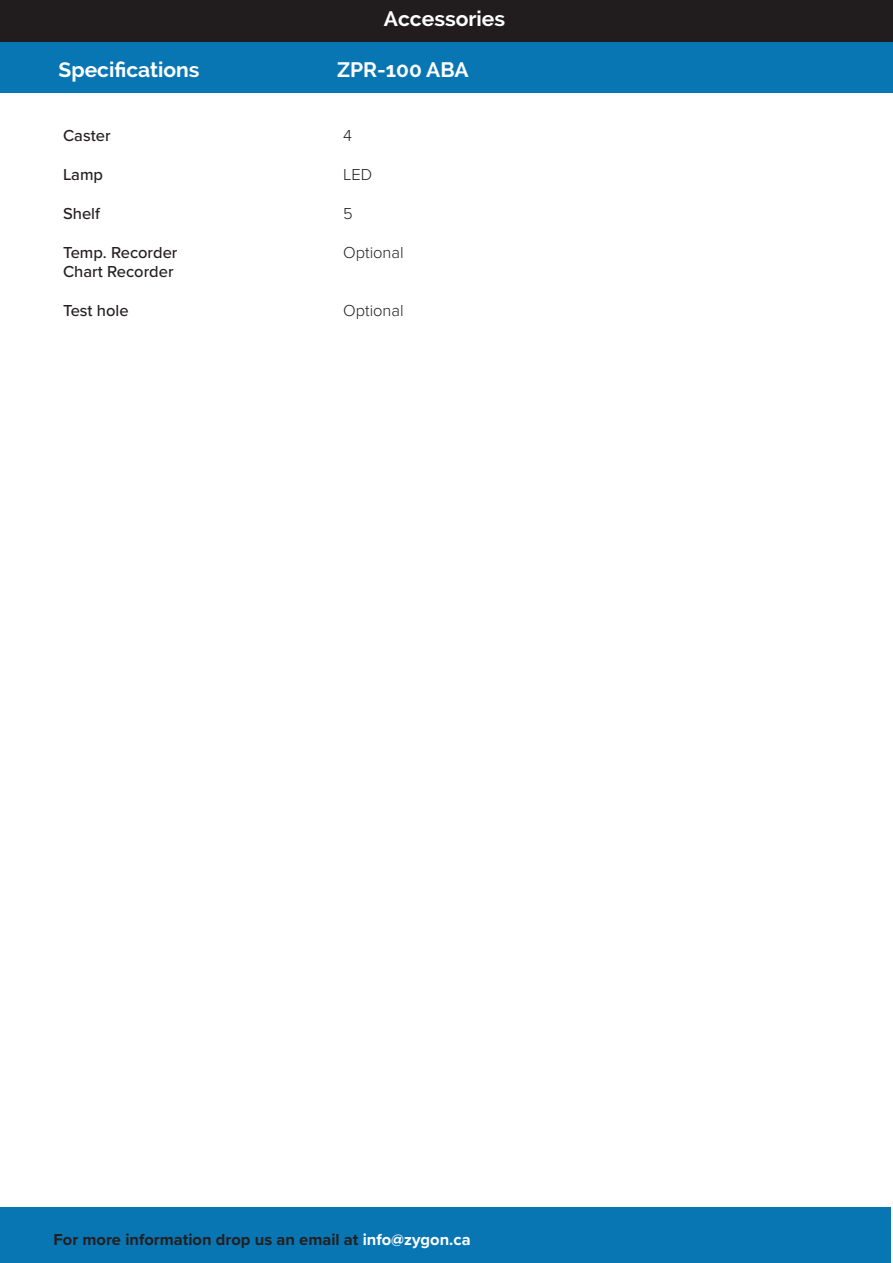
<style>
.page{position:relative;width:893px;height:1263px;background:#fff}
.page>*{position:absolute;margin:0;border:0;box-sizing:border-box;transform-origin:0 0}
.t1{font:700 21px "Raleway";color:#fff}
.t2{font:500 16.5px/19.5px "Proxima Nova";color:#231f20}
.t3{font:700 16.5px "Proxima Nova";color:#231f20}
.t4{font:300 16.5px "Proxima Nova";color:#231f20}
.s1{color:#fff}
</style>
<div class="page">
<div style="left:0;top:0;width:893px;height:43px;background:#211d1e"></div>
<div style="left:0;top:43px;width:893px;height:50px;background:#0976b4"></div>
<div style="left:0;top:1207px;width:891px;height:56px;background:#0976b4"></div>
<p class="t1" style="left:384px;top:7px;width:123px">Accessories</p>
<p class="t1" style="left:59px;top:58px;width:143px">Specifications</p>
<p class="t1" style="left:337px;top:58px;width:133px">ZPR-100 ABA</p>
<p class="t2" style="left:63px;top:125px;width:49px">Caster</p>
<p class="t2" style="left:63px;top:164px;width:42px">Lamp</p>
<p class="t2" style="left:63px;top:203px;width:38px">Shelf</p>
<p class="t2" style="left:63px;top:242px;width:116px">Temp. Recorder<br>Chart Recorder</p>
<p class="t2" style="left:63px;top:300px;width:67px">Test hole</p>
<p class="t4" style="left:343px;top:123px;width:10px">4</p>
<p class="t4" style="left:343px;top:162px;width:31px">LED</p>
<p class="t4" style="left:343px;top:201px;width:11px">5</p>
<p class="t4" style="left:343px;top:240px;width:62px">Optional</p>
<p class="t4" style="left:343px;top:298px;width:62px">Optional</p>
<p class="t3" style="left:53px;top:1227px;width:419px">For more information drop us an email at <span class="s1">info@zygon.ca</span></p>
</div>
